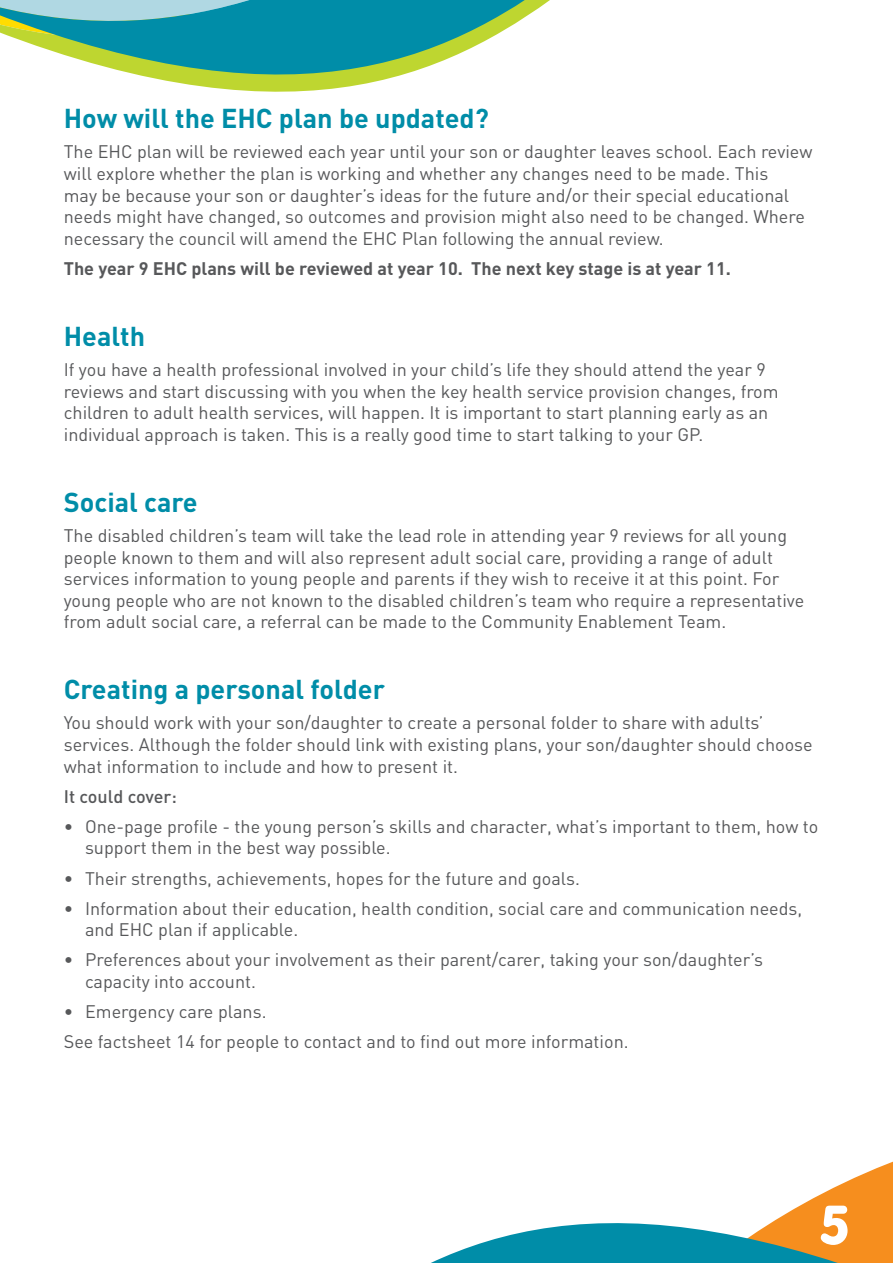
<style>
.page{position:relative;width:893px;height:1263px;background:#fff}
.page>*{position:absolute;margin:0;border:0;box-sizing:border-box;transform-origin:0 0}
.t1{font:900 54px "VAG Rounded LT";color:#fff}
.t2{font:700 27px "DIN";color:#008da8}
.t3{font:18px/21.6px "DIN";color:#57585a}
.t4{font:700 18px "DIN";color:#57585a}
.t5{font:500 18px "DIN";color:#57585a}
</style>
<div class="page">
<svg style="left:0;top:0;width:550px;height:92px"></svg>
<svg style="left:861px;top:1161px;width:32px;height:14px"></svg>
<svg style="left:431px;top:1175px;width:462px;height:88px"></svg>
<h2 class="t2" style="left:64px;top:100px;width:427px">How will the EHC plan be updated?</h2>
<p class="t3" style="left:64px;top:141px;width:750px">The EHC plan will be reviewed each year until your son or daughter leaves school. Each review will explore whether the plan is working and whether any changes need to be made. This<br>may be because your son or daughter’s ideas for the future and/or their special educational needs might have changed, so outcomes and provision might also need to be changed. Where necessary the council will amend the EHC Plan following the annual review.</p>
<p class="t4" style="left:64px;top:256px;width:669px">The year 9 EHC plans will be reviewed at year 10. The next key stage is at year 11.</p>
<h2 class="t2" style="left:64px;top:318px;width:83px">Health</h2>
<p class="t3" style="left:64px;top:359px;width:716px">If you have a health professional involved in your child’s life they should attend the year 9 reviews and start discussing with you when the key health service provision changes, from children to adult health services, will happen. It is important to start planning early as an individual approach is taken. This is a really good time to start talking to your GP.</p>
<h2 class="t2" style="left:64px;top:484px;width:135px">Social care</h2>
<p class="t3" style="left:64px;top:525px;width:742px">The disabled children’s team will take the lead role in attending year 9 reviews for all young people known to them and will also represent adult social care, providing a range of adult services information to young people and parents if they wish to receive it at this point. For young people who are not known to the disabled children’s team who require a representative from adult social care, a referral can be made to the Community Enablement Team.</p>
<h2 class="t2" style="left:64px;top:671px;width:323px">Creating a personal folder</h2>
<p class="t3" style="left:64px;top:712px;width:750px">You should work with your son/daughter to create a personal folder to share with adults’ services. Although the folder should link with existing plans, your son/daughter should choose what information to include and how to present it.</p>
<p class="t5" style="left:64px;top:784px;width:115px">It could cover:</p>
<p class="t3" style="left:85px;top:816px;width:735px;text-indent:-21px">• One-page profile - the young person’s skills and character, what’s important to them, how to support them in the best way possible.</p>
<p class="t3" style="left:64px;top:867px;width:518px">• Their strengths, achievements, hopes for the future and goals.</p>
<p class="t3" style="left:85px;top:898px;width:719px;text-indent:-21px">• Information about their education, health condition, social care and communication needs, and EHC plan if applicable.</p>
<p class="t3" style="left:85px;top:949px;width:679px;text-indent:-21px">• Preferences about your involvement as their parent/carer, taking your son/daughter’s capacity into account.</p>
<p class="t3" style="left:64px;top:997px;width:566px;line-height:30.2px">• Emergency care plans.<br>See factsheet 14 for people to contact and to find out more information.</p>
<h1 class="t1" style="left:821px;top:1192px;width:28px">5</h1>
</div>
